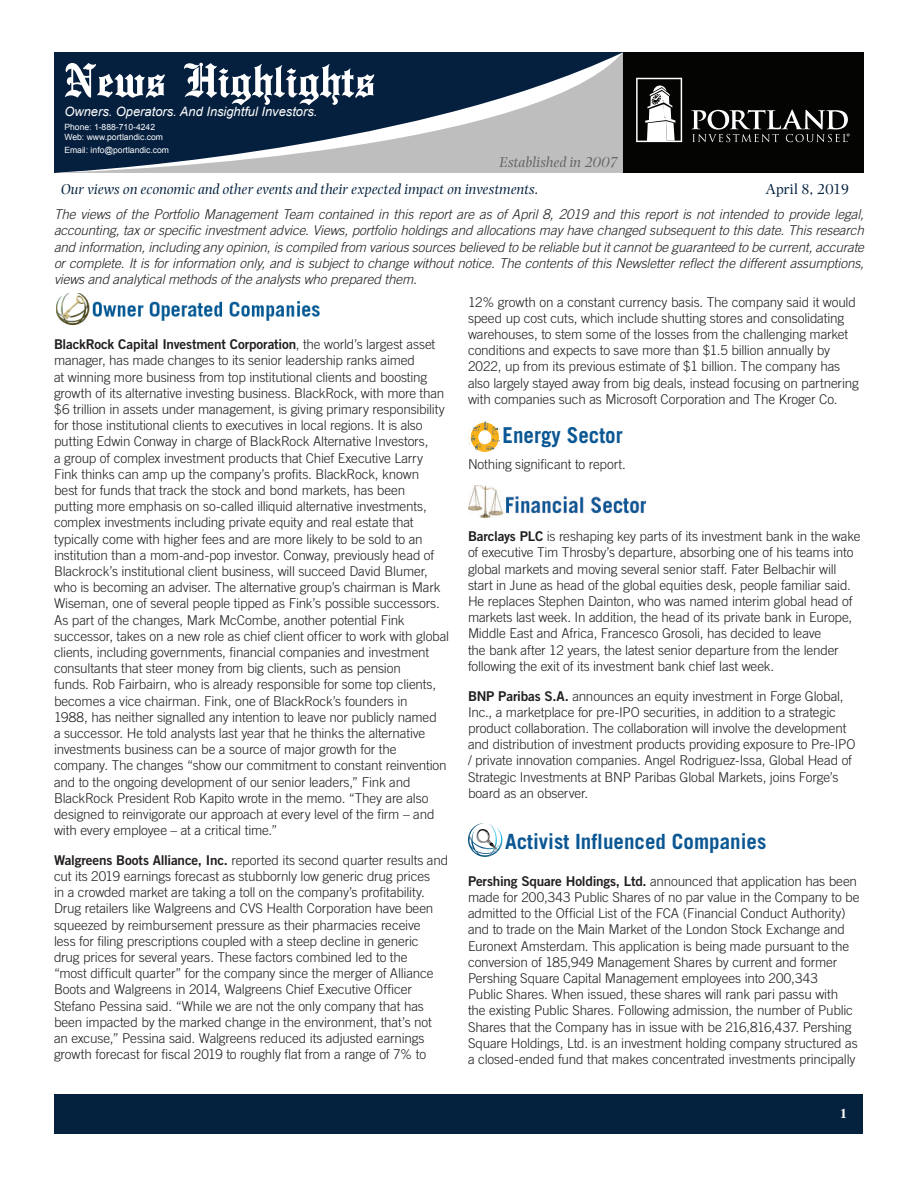
<style>
.page{position:relative;width:918px;height:1188px;background:#fff}
.page>*{position:absolute;margin:0;border:0;box-sizing:border-box;transform-origin:0 0}
.t1{font:500 51px "English Towne";color:#fff}
.t2{font:700 21.9px "Trade Gothic";color:#0b5793;scale:.96 1}
.t3{font:700 21px "Trade Gothic";color:#0b5793}
.t4{font:italic 15px "Photina";color:#04213e}
.t5{font:italic 15px "Photina";color:#636366}
.t6{font:15px "Photina";letter-spacing:-.005em;color:#04213e}
.Article_-_Body{font:300 13.5px/16.2px "Trade Gothic";letter-spacing:-.015em;color:#231f20}
.t7{font:italic 300 13.5px/16.2px "Trade Gothic";letter-spacing:-.01em;color:#231f20;text-align:justify}
.t8{font:700 13.5px "Times";color:#fff}
.t9{font:italic 12.9px "Arial";color:#fff}
.t10{font:8.55px/10.4px "Arial";color:#fff}
.s1{font-family:"Trade Gothic Bold Two";font-weight:400}
</style>
<div class="page">
<div style="left:606px;top:52px;width:258px;height:121px;background:#040503"></div>
<div style="left:55px;top:1094px;width:808px;height:39px;background:#04213e"></div>
<svg style="left:54px;top:53px;width:569px;height:120px;background:#4d5d71"></svg>
<svg style="left:636px;top:78px;width:46px;height:64px"></svg>
<svg style="left:691px;top:110px;width:159px;height:32px"></svg>
<img style="left:56px;top:293px;width:263px;height:32px">
<svg style="left:468px;top:420px;width:34px;height:32px"></svg>
<img style="left:468px;top:486px;width:177px;height:31px">
<svg style="left:468px;top:823px;width:35px;height:34px"></svg>
<h1 class="t1" style="left:64px;top:51px;width:312px">News Highlights</h1>
<p class="t9" style="left:64px;top:103px;width:255px">Owners. Operators. And Insightful Investors.</p>
<p class="t10" style="left:64px;top:122px;width:100px">Phone: 1-888-710-4242<br>Web: www.portlandic.com</p>
<p class="t10" style="left:64px;top:145px;width:106px">Email: info@portlandic.com</p>
<p class="t5" style="left:499px;top:153px;width:120px">Established in 2007</p>
<p class="t4" style="left:61px;top:181px;width:479px">Our views on economic and other events and their expected impact on investments.</p>
<p class="t6" style="left:766px;top:180px;width:86px">April 8, 2019</p>
<p class="t7" style="left:54px;top:206px;width:812px">The views of the Portfolio Management Team contained in this report are as of April 8, 2019 and this report is not intended to provide legal, accounting, tax or specific investment advice. Views, portfolio holdings and allocations may have changed subsequent to this date. This research and information, including any opinion, is compiled from various sources believed to be reliable but it cannot be guaranteed to be current, accurate or complete. It is for information only, and is subject to change without notice. The contents of this Newsletter reflect the different assumptions, views and analytical methods of the analysts who prepared them.</p>
<p class="Article_-_Body" style="left:54px;top:336px;width:397px"><span class="s1">BlackRock Capital Investment Corporation</span>, the world’s largest asset manager, has made changes to its senior leadership ranks aimed<br>at winning more business from top institutional clients and boosting growth of its alternative investing business. BlackRock, with more than $6 trillion in assets under management, is giving primary responsibility for those institutional clients to executives in local regions. It is also putting Edwin Conway in charge of BlackRock Alternative Investors,<br>a group of complex investment products that Chief Executive Larry Fink thinks can amp up the company’s profits. BlackRock, known<br>best for funds that track the stock and bond markets, has been<br>putting more emphasis on so-called illiquid alternative investments, complex investments including private equity and real estate that typically come with higher fees and are more likely to be sold to an institution than a mom-and-pop investor. Conway, previously head of Blackrock’s institutional client business, will succeed David Blumer, who is becoming an adviser. The alternative group’s chairman is Mark Wiseman, one of several people tipped as Fink’s possible successors.<br>As part of the changes, Mark McCombe, another potential Fink successor, takes on a new role as chief client officer to work with global clients, including governments, financial companies and investment consultants that steer money from big clients, such as pension<br>funds. Rob Fairbairn, who is already responsible for some top clients, becomes a vice chairman. Fink, one of BlackRock’s founders in<br>1988, has neither signalled any intention to leave nor publicly named<br>a successor. He told analysts last year that he thinks the alternative investments business can be a source of major growth for the company. The changes “show our commitment to constant reinvention and to the ongoing development of our senior leaders,” Fink and BlackRock President Rob Kapito wrote in the memo. “They are also designed to reinvigorate our approach at every level of the firm – and with every employee – at a critical time.”</p>
<p class="Article_-_Body" style="left:54px;top:852px;width:396px"><span class="s1">Walgreens Boots Alliance, Inc.</span> reported its second quarter results and cut its 2019 earnings forecast as stubbornly low generic drug prices<br>in a crowded market are taking a toll on the company’s profitability.<br>Drug retailers like Walgreens and CVS Health Corporation have been squeezed by reimbursement pressure as their pharmacies receive<br>less for filing prescriptions coupled with a steep decline in generic<br>drug prices for several years. These factors combined led to the<br>“most difficult quarter” for the company since the merger of Alliance Boots and Walgreens in 2014, Walgreens Chief Executive Officer Stefano Pessina said. “While we are not the only company that has been impacted by the marked change in the environment, that’s not an excuse,” Pessina said. Walgreens reduced its adjusted earnings growth forecast for fiscal 2019 to roughly flat from a range of 7% to</p>
<p class="Article_-_Body" style="left:468px;top:294px;width:392px">12% growth on a constant currency basis. The company said it would speed up cost cuts, which include shutting stores and consolidating warehouses, to stem some of the losses from the challenging market conditions and expects to save more than $1.5 billion annually by 2022, up from its previous estimate of $1 billion. The company has also largely stayed away from big deals, instead focusing on partnering with companies such as Microsoft Corporation and The Kroger Co.</p>
<h2 class="t2" style="left:503px;top:422px;width:127px">Energy Sector</h2>
<p class="Article_-_Body" style="left:468px;top:456px;width:159px">Nothing significant to report.</p>
<p class="Article_-_Body" style="left:468px;top:528px;width:394px"><span class="s1">Barclays PLC</span> is reshaping key parts of its investment bank in the wake of executive Tim Throsby’s departure, absorbing one of his teams into global markets and moving several senior staff. Fater Belbachir will start in June as head of the global equities desk, people familiar said.<br>He replaces Stephen Dainton, who was named interim global head of markets last week. In addition, the head of its private bank in Europe, Middle East and Africa, Francesco Grosoli, has decided to leave<br>the bank after 12 years, the latest senior departure from the lender following the exit of its investment bank chief last week.</p>
<p class="Article_-_Body" style="left:468px;top:688px;width:389px"><span class="s1">BNP Paribas S.A.</span> announces an equity investment in Forge Global, Inc., a marketplace for pre-IPO securities, in addition to a strategic product collaboration. The collaboration will involve the development and distribution of investment products providing exposure to Pre-IPO / private innovation companies. Angel Rodriguez-Issa, Global Head of Strategic Investments at BNP Paribas Global Markets, joins Forge’s board as an observer.</p>
<h3 class="t3" style="left:505px;top:828px;width:263px">Activist Influenced Companies</h3>
<p class="Article_-_Body" style="left:468px;top:873px;width:393px"><span class="s1">Pershing Square Holdings, Ltd.</span> announced that application has been made for 200,343 Public Shares of no par value in the Company to be admitted to the Official List of the FCA (Financial Conduct Authority) and to trade on the Main Market of the London Stock Exchange and Euronext Amsterdam. This application is being made pursuant to the conversion of 185,949 Management Shares by current and former Pershing Square Capital Management employees into 200,343<br>Public Shares. When issued, these shares will rank pari passu with<br>the existing Public Shares. Following admission, the number of Public Shares that the Company has in issue with be 216,816,437. Pershing Square Holdings, Ltd. is an investment holding company structured as a closed-ended fund that makes concentrated investments principally</p>
<p class="t8" style="left:840px;top:1100px;width:8px">1</p>
</div>
